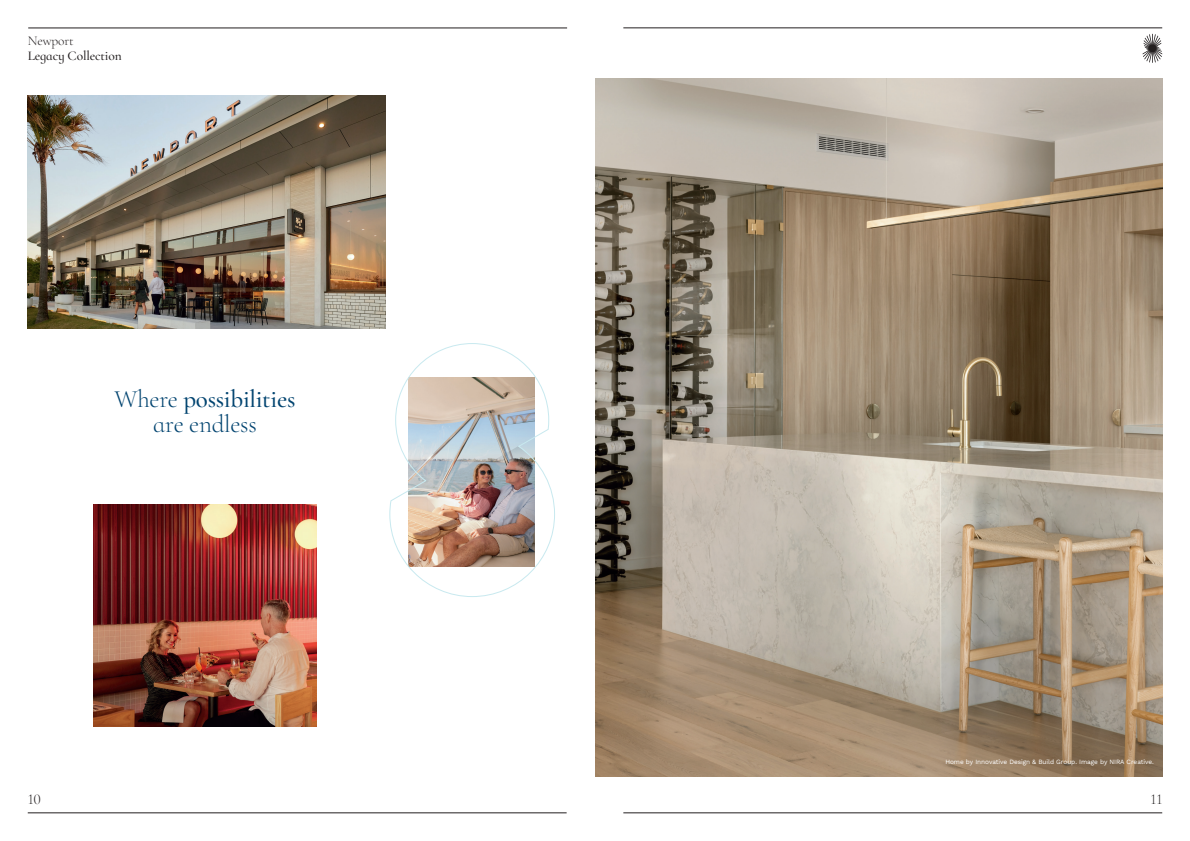
<style>
.page{position:relative;width:1190px;height:841px;background:#fff}
.page>*{position:absolute;margin:0;border:0;box-sizing:border-box;transform-origin:0 0}
.Headline{font:300 25px/25px "Cormorant Infant";letter-spacing:-.01em;color:#024470;text-align:center}
.t1{font:300 15px "Cormorant Infant";color:#231f20}
.t2{font:500 13.4px "Cormorant Infant";letter-spacing:-.01em;color:#231f20}
.t3{font:300 13.4px "Cormorant Infant";letter-spacing:-.01em;color:#231f20}
.t4{font:6.5px "Work Sans";letter-spacing:-.01em;color:#fff}
.s1{font-weight:500}
</style>
<div class="page">
<hr style="left:28px;top:28px;width:539px;height:1px;background:#231f20">
<svg style="left:1142px;top:34px;width:20px;height:29px"></svg>
<hr style="left:623px;top:28px;width:539px;height:1px;background:#231f20">
<hr style="left:623px;top:812px;width:539px;height:1px;background:#231f20">
<hr style="left:28px;top:812px;width:538px;height:1px;background:#231f20">
<img style="left:28px;top:96px;width:357px;height:233px">
<img style="left:595px;top:79px;width:567px;height:697px">
<img style="left:389px;top:343px;width:166px;height:254px">
<img style="left:94px;top:504px;width:222px;height:222px">
<h3 class="t3" style="left:28px;top:33px;width:47px">Newport</h3>
<h3 class="t2" style="left:28px;top:47px;width:95px">Legacy Collection</h3>
<p class="Headline" style="left:114px;top:386px;width:182px">Where <span class="s1">possibilities </span>are endless</p>
<p class="t4" style="left:945px;top:757px;width:210px">Home by Innovative Design &amp; Build Group. Image by NIRA Creative.</p>
<h2 class="t1" style="left:28px;top:790px;width:15px">10</h2>
<h2 class="t1" style="left:1150px;top:790px;width:13px">11</h2>
</div>
